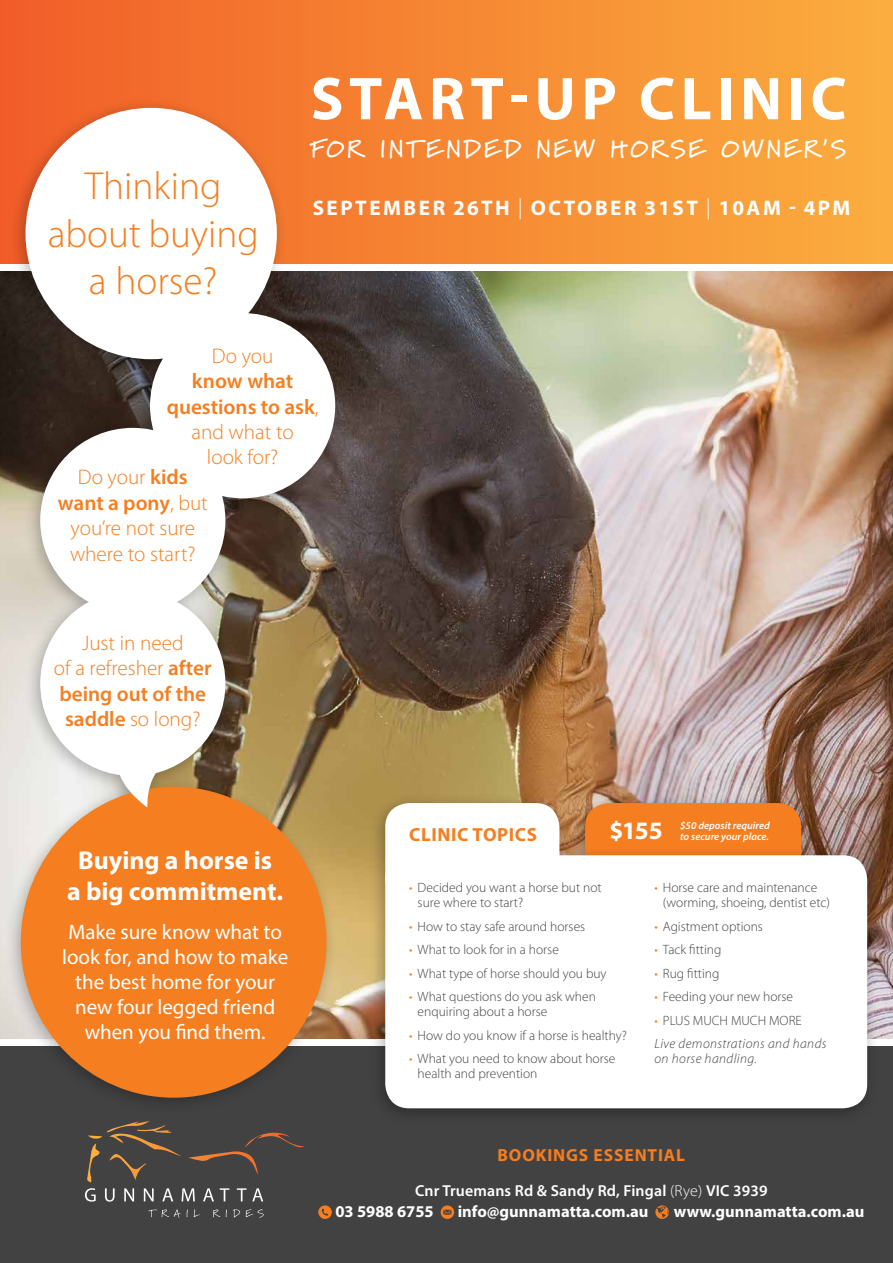
<style>
.page{position:relative;width:893px;height:1263px;background:#fff}
.page>*{position:absolute;margin:0;border:0;box-sizing:border-box;transform-origin:0 0}
.t1{font:700 60.9px "Myriad Pro";letter-spacing:.09em;color:#fff}
.t2{font:300 39.3px/47.1px "Myriad Pro";color:#f57e20;text-align:center}
.t3{font:700 25.8px/31px "Myriad Pro";color:#fff;text-align:center}
.t4{font:700 25.05px "Myriad Pro";color:#fff}
.t5{font:700 24.3px "Marydale";letter-spacing:.12em;color:#fff}
.t6{font:300 21.15px/25.3px "Myriad Pro";color:#f57e20;text-align:center}
.t7{font:600 21.15px/25.3px "Myriad Pro";color:#f57e20;text-align:center}
.t8{font:700 21.15px "Myriad Pro";letter-spacing:.12em;color:#fff}
.t9{font:21px/25.2px "Myriad Pro";color:#fff;text-align:center}
.t10{font:700 19.05px "Myriad Pro";letter-spacing:.03em;color:#f57e20}
.t11{font:700 17.4px "Myriad Pro";letter-spacing:.05em;color:#f57e20}
.t12{font:700 16.5px "Myriad Pro";color:#fff}
.t13{font:600 15.9px "Myriad Pro";letter-spacing:.01em;color:#fff}
.t14{font:300 13.5px/15px "Myriad Pro";color:#434243}
.t15{font:italic 300 13.5px/23.5px "Myriad Pro";letter-spacing:.03em;color:#434243}
.t16{font:italic 600 10.5px "Myriad Pro";color:#fff}
.s1{font-weight:300}
.s2{font-weight:600}
.s3{color:#f57e20}
.s4{font-style:normal;color:#f57e20}
.s5{font-style:normal}
</style>
<div class="page">
<div style="left:0;top:1047px;width:893px;height:216px;background:#434243"></div>
<img style="left:0;top:272px;width:893px;height:766px">
<div style="left:0;top:0;width:893px;height:264px;background:linear-gradient(to right,#f15e28,#fbae3e)"></div>
<svg style="left:148px;top:1209px;width:32px;height:9px"></svg>
<svg style="left:187px;top:1209px;width:13px;height:8px"></svg>
<svg style="left:213px;top:1209px;width:7px;height:8px"></svg>
<svg style="left:233px;top:1209px;width:7px;height:8px"></svg>
<svg style="left:246px;top:1209px;width:18px;height:9px"></svg>
<svg style="left:85px;top:1188px;width:11px;height:13px"></svg>
<svg style="left:105px;top:1188px;width:10px;height:14px"></svg>
<svg style="left:124px;top:1188px;width:10px;height:13px"></svg>
<svg style="left:144px;top:1188px;width:10px;height:13px"></svg>
<svg style="left:162px;top:1188px;width:11px;height:13px"></svg>
<svg style="left:182px;top:1188px;width:13px;height:13px"></svg>
<svg style="left:203px;top:1188px;width:11px;height:13px"></svg>
<svg style="left:220px;top:1188px;width:9px;height:13px"></svg>
<svg style="left:237px;top:1188px;width:9px;height:13px"></svg>
<svg style="left:252px;top:1188px;width:11px;height:13px"></svg>
<svg style="left:188px;top:1133px;width:117px;height:42px"></svg>
<svg style="left:87px;top:1121px;width:93px;height:61px"></svg>
<div style="left:3px;top:97px;width:343px;height:1018px;background:#000;opacity:.27"></div>
<div style="left:21px;top:787px;width:306px;height:311px;background:#f57e20;border-radius:50%"></div>
<div style="left:26px;top:108px;width:251px;height:251px;background:#fff;border-radius:50%"></div>
<div style="left:150px;top:313px;width:185px;height:185px;background:#fff;border-radius:50%"></div>
<svg style="left:135px;top:413px;width:19px;height:17px"></svg>
<div style="left:40px;top:428px;width:185px;height:185px;background:#fff;border-radius:50%"></div>
<div style="left:40px;top:591px;width:185px;height:185px;background:#fff;border-radius:50%"></div>
<svg style="left:86px;top:730px;width:127px;height:77px"></svg>
<svg style="left:318px;top:1205px;width:14px;height:14px"></svg>
<svg style="left:441px;top:1205px;width:13px;height:14px"></svg>
<svg style="left:655px;top:1205px;width:14px;height:14px"></svg>
<div style="left:369px;top:793px;width:510px;height:333px;background:#000;opacity:.31"></div>
<div style="left:385px;top:803px;width:174px;height:100px;background:#fff;border-radius:24px"></div>
<div style="left:385px;top:855px;width:482px;height:253px;background:#fff;border-radius:24px"></div>
<h2 class="t2" style="left:48px;top:162px;width:213px">Thinking about buying a horse?</h2>
<h1 class="t1" style="left:311px;top:59px;width:538px">START-UP CLINIC</h1>
<h3 class="t5" style="left:311px;top:134px;width:537px">FOR INTENDED NEW HORSE OWNER’S</h3>
<h3 class="t8" style="left:313px;top:194px;width:539px">SEPTEMBER 26TH <span class="s1">|</span> OCTOBER 31ST <span class="s1">|</span> 10AM - 4PM</h3>
<h3 class="t6" style="left:212px;top:343px;width:63px">Do you</h3>
<h3 class="t7" style="left:167px;top:368px;width:153px">know what questions to ask<span class="s1">, and what to<br>look for?</span></h3>
<h3 class="t6" style="left:58px;top:464px;width:151px">Do your <span class="s2">kids want a pony</span>, but you’re not sure where to start?</h3>
<h3 class="t6" style="left:54px;top:630px;width:159px">Just in need<br>of a refresher <span class="s2">after being out of the saddle</span> so long?</h3>
<h3 class="t3" style="left:67px;top:843px;width:217px">Buying a horse is<br>a big commitment.</h3>
<h3 class="t9" style="left:62px;top:918px;width:228px">Make sure know what to look for, and how to make the best home for your new four legged friend when you find them.</h3>
<h3 class="t10" style="left:409px;top:822px;width:129px">CLINIC TOPICS</h3>
<h3 class="t4" style="left:610px;top:815px;width:55px">$155</h3>
<p class="t16" style="left:680px;top:829px;width:90px">to secure your place.</p>
<p class="t16" style="left:680px;top:819px;width:91px">$50 deposit required</p>
<p class="t14" style="left:418px;top:880px;width:186px;text-indent:-9px"><span class="s3">•</span> Decided you want a horse but not sure where to start?</p>
<p class="t14" style="left:409px;top:918px;width:178px"><span class="s3">•</span> How to stay safe around horses</p>
<p class="t14" style="left:409px;top:942px;width:151px"><span class="s3">•</span> What to look for in a horse</p>
<p class="t14" style="left:409px;top:965px;width:199px"><span class="s3">•</span> What type of horse should you buy</p>
<p class="t14" style="left:418px;top:989px;width:180px;text-indent:-9px"><span class="s3">•</span> What questions do you ask when enquiring about a horse</p>
<p class="t14" style="left:409px;top:1027px;width:219px"><span class="s3">•</span> How do you know if a horse is healthy?</p>
<p class="t14" style="left:418px;top:1051px;width:199px;text-indent:-9px"><span class="s3">•</span> What you need to know about horse health and prevention</p>
<p class="t14" style="left:663px;top:880px;width:169px;text-indent:-9px"><span class="s3">•</span> Horse care and maintenance (worming, shoeing, dentist etc)</p>
<p class="t14" style="left:654px;top:918px;width:110px"><span class="s3">•</span> Agistment options</p>
<p class="t14" style="left:654px;top:942px;width:69px"><span class="s3">•</span> Tack fitting</p>
<p class="t14" style="left:654px;top:965px;width:67px"><span class="s3">•</span> Rug fitting</p>
<p class="t14" style="left:654px;top:989px;width:140px"><span class="s3">•</span> Feeding your new horse</p>
<p class="t15" style="left:654px;top:1008px;width:174px"><span class="s4">•</span> <span class="s5">PLUS MUCH MUCH MORE<br></span>Live demonstrations and hands</p>
<p class="t15" style="left:654px;top:1047px;width:104px">on horse handling.</p>
<p class="t11" style="left:497px;top:1143px;width:189px">BOOKINGS ESSENTIAL</p>
<p class="t13" style="left:415px;top:1180px;width:354px">Cnr Truemans Rd &amp; Sandy Rd, Fingal <span class="s1">(Rye)</span> VIC 3939</p>
<p class="t12" style="left:335px;top:1201px;width:100px">03 5988 6755</p>
<p class="t12" style="left:458px;top:1201px;width:192px">info@gunnamatta.com.au</p>
<p class="t12" style="left:674px;top:1201px;width:192px">www.gunnamatta.com.au</p>
</div>
